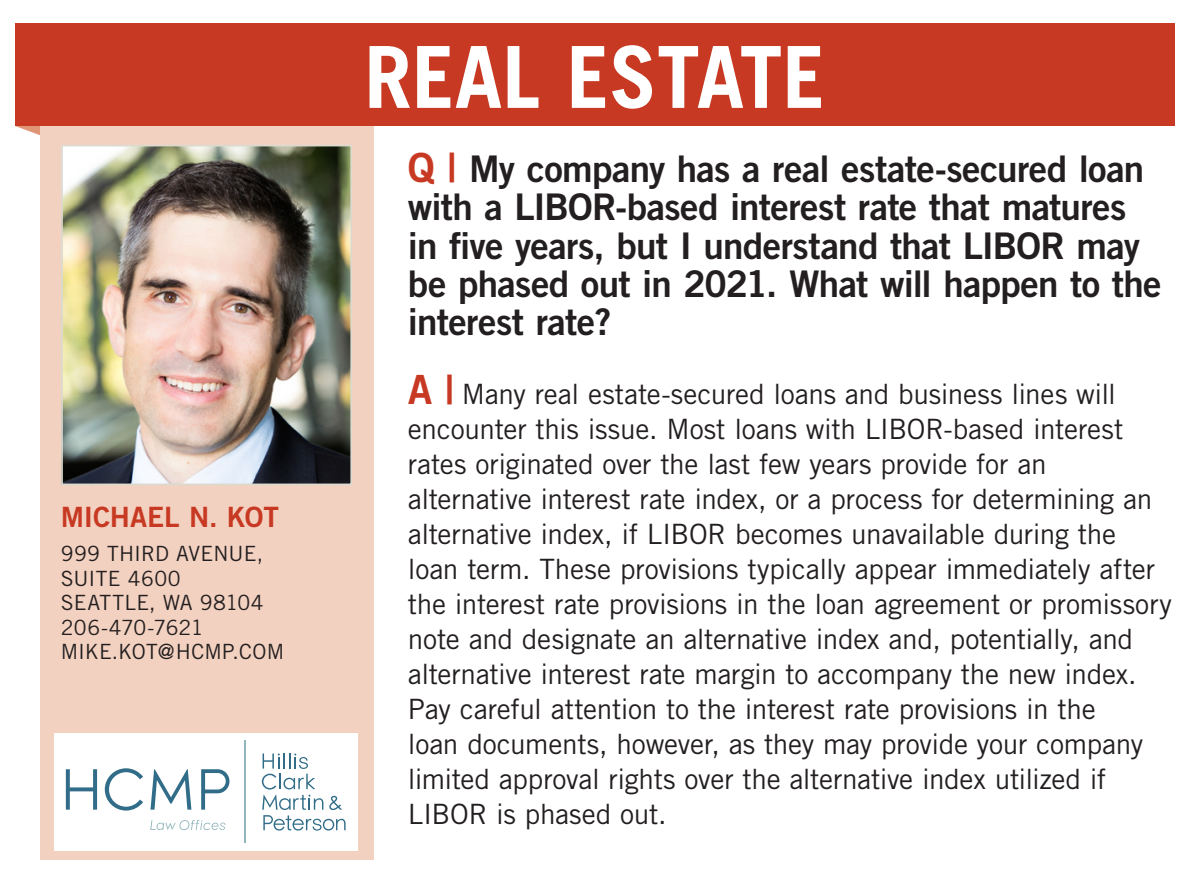
<style>
.page{position:relative;width:1197px;height:882px;background:#fff}
.page>*{position:absolute;margin:0;border:0;box-sizing:border-box;transform-origin:0 0}
.t1{font:700 85.75px "Trade Gothic";color:#fff}
.t2{font:36.75px/38.1px "Trade Gothic Bold Two";letter-spacing:-.02em;color:#231f20}
.t3{font:28px/35px "Trade Gothic";letter-spacing:-.01em;color:#231f20}
.t4{font:28px "Trade Gothic Bold Two";letter-spacing:-.005em;color:#c73922}
.t5{font:21px "Trade Gothic";letter-spacing:.005em;color:#231f20}
.t6{font:21px "Trade Gothic";letter-spacing:-.015em;color:#231f20}
.s1{font-size:40.25px;color:#c73922}
.s2{font-family:"Trade Gothic Bold Two";font-size:40.25px;color:#c73922}
</style>
<div class="page">
<div style="left:15px;top:24px;width:1159px;height:102px;background:#c73922"></div>
<svg style="left:15px;top:126px;width:25px;height:9px"></svg>
<div style="left:40px;top:126px;width:334px;height:733px;background:#f3d1c0"></div>
<img style="left:64px;top:148px;width:285px;height:334px">
<div style="left:61px;top:145px;width:291px;height:340px;border:2px solid #dcd9cf"></div>
<div style="left:54px;top:733px;width:304px;height:117px;background:#fff"></div>
<hr style="left:245px;top:741px;width:1px;height:102px;background:#91b6bc">
<svg style="left:150px;top:820px;width:75px;height:10px"></svg>
<svg style="left:201px;top:769px;width:29px;height:41px"></svg>
<svg style="left:105px;top:768px;width:38px;height:43px"></svg>
<svg style="left:66px;top:769px;width:31px;height:41px"></svg>
<svg style="left:150px;top:769px;width:41px;height:41px"></svg>
<svg style="left:262px;top:753px;width:84px;height:78px"></svg>
<p class="t4" style="left:61px;top:500px;width:220px">MICHAEL N. KOT</p>
<p class="t5" style="left:61px;top:541px;width:204px">999 THIRD AVENUE,</p>
<p class="t5" style="left:61px;top:566px;width:121px">SUITE 4600</p>
<p class="t5" style="left:61px;top:590px;width:204px">SEATTLE, WA 98104</p>
<p class="t6" style="left:61px;top:615px;width:144px">206-470-7621</p>
<p class="t5" style="left:61px;top:639px;width:225px">MIKE.KOT@HCMP.COM</p>
<p class="t1" style="left:364px;top:25px;width:462px">REAL ESTATE</p>
<p class="t2" style="left:408px;top:149px;width:755px"><span class="s1">Q |</span> My company has a real estate-secured loan with a LIBOR-based interest rate that matures in five years, but I understand that LIBOR may be phased out in 2021. What will happen to the interest rate?</p>
<p class="t3" style="left:408px;top:376px;width:765px"><span class="s2">A |</span> Many real estate-secured loans and business lines will encounter this issue. Most loans with LIBOR-based interest rates originated over the last few years provide for an alternative interest rate index, or a process for determining an alternative index, if LIBOR becomes unavailable during the loan term. These provisions typically appear immediately after the interest rate provisions in the loan agreement or promissory note and designate an alternative index and, potentially, and alternative interest rate margin to accompany the new index.<br>Pay careful attention to the interest rate provisions in the<br>loan documents, however, as they may provide your company limited approval rights over the alternative index utilized if LIBOR is phased out.</p>
</div>
